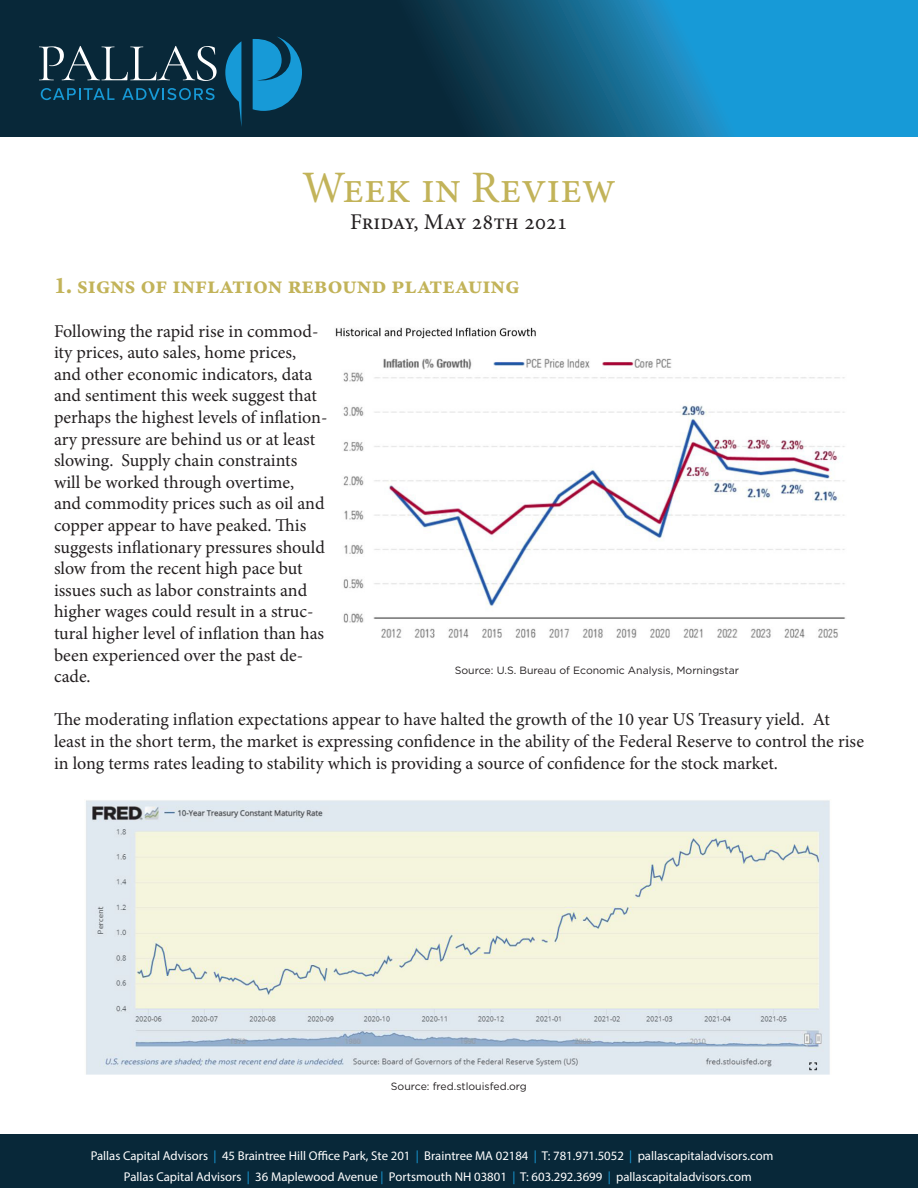
<style>
.page{position:relative;width:918px;height:1188px;background:#fff}
.page>*{position:absolute;margin:0;border:0;box-sizing:border-box;transform-origin:0 0}
.t1{font:45px "Minion Pro";color:#c2b359}
.t2{font:24px "Minion Variable Concept";color:#c2b359}
.t3{font:22.5px "Minion Pro";color:#231f20}
.t4{font:18px/21.6px "Minion Pro";letter-spacing:-.005em;color:#231f20}
.t5{font:12.75px "Myriad Pro";color:#fff}
.t6{font:10.5px "Gotham";color:#231f20}
.s1{color:#179ad7}
</style>
<div class="page">
<svg style="left:0;top:0;width:918px;height:137px;background:#105779"></svg>
<svg style="left:225px;top:41px;width:16px;height:86px"></svg>
<svg style="left:253px;top:36px;width:49px;height:75px;background:#1279a9"></svg>
<svg style="left:39px;top:46px;width:178px;height:35px;background:#354f5d"></svg>
<svg style="left:41px;top:88px;width:74px;height:12px"></svg>
<svg style="left:122px;top:88px;width:93px;height:12px"></svg>
<div style="left:0;top:1134px;width:918px;height:54px;background:#082839"></div>
<img style="left:335px;top:327px;width:511px;height:311px">
<img style="left:86px;top:800px;width:744px;height:275px">
<p class="t1" style="left:302px;top:157px;width:315px">Week in Review</p>
<p class="t3" style="left:350px;top:207px;width:219px">Friday, May 28th 2021</p>
<p class="t2" style="left:54px;top:269px;width:467px">1. signs of inflation rebound plateauing</p>
<p class="t4" style="left:54px;top:320px;width:275px">Following the rapid rise in commod&shy;ity prices, auto sales, home prices, and other economic indicators, data and sentiment this week suggest that perhaps the highest levels of inflation&shy;ary pressure are behind us or at least slowing. Supply chain constraints will be worked through overtime,<br>and commodity prices such as oil and copper appear to have peaked. This suggests inflationary pressures should slow from the recent high pace but issues such as labor constraints and higher wages could result in a struc&shy;tural higher level of inflation than has been experienced over the past de&shy;cade.</p>
<p class="t4" style="left:54px;top:709px;width:812px">The moderating inflation expectations appear to have halted the growth of the 10 year US Treasury yield. At least in the short term, the market is expressing confidence in the ability of the Federal Reserve to control the rise in long terms rates leading to stability which is providing a source of confidence for the stock market.</p>
<p class="t6" style="left:455px;top:664px;width:286px">Source: U.S. Bureau of Economic Analysis, Morningstar</p>
<p class="t6" style="left:391px;top:1079px;width:137px">Source: fred.stlouisfed.org</p>
<p class="t5" style="left:91px;top:1148px;width:684px">Pallas Capital Advisors <span class="s1">|</span> 45 Braintree Hill Office Park, Ste 201 <span class="s1">|</span> Braintree MA 02184 <span class="s1">|</span> T: 781.971.5052 <span class="s1">|</span> pallascapitaladvisors.com</p>
<p class="t5" style="left:124px;top:1169px;width:629px">Pallas Capital Advisors <span class="s1">|</span> 36 Maplewood Avenue <span class="s1">|</span> Portsmouth NH 03801 <span class="s1">|</span> T: 603.292.3699 <span class="s1">|</span> pallascapitaladvisors.com</p>
</div>
